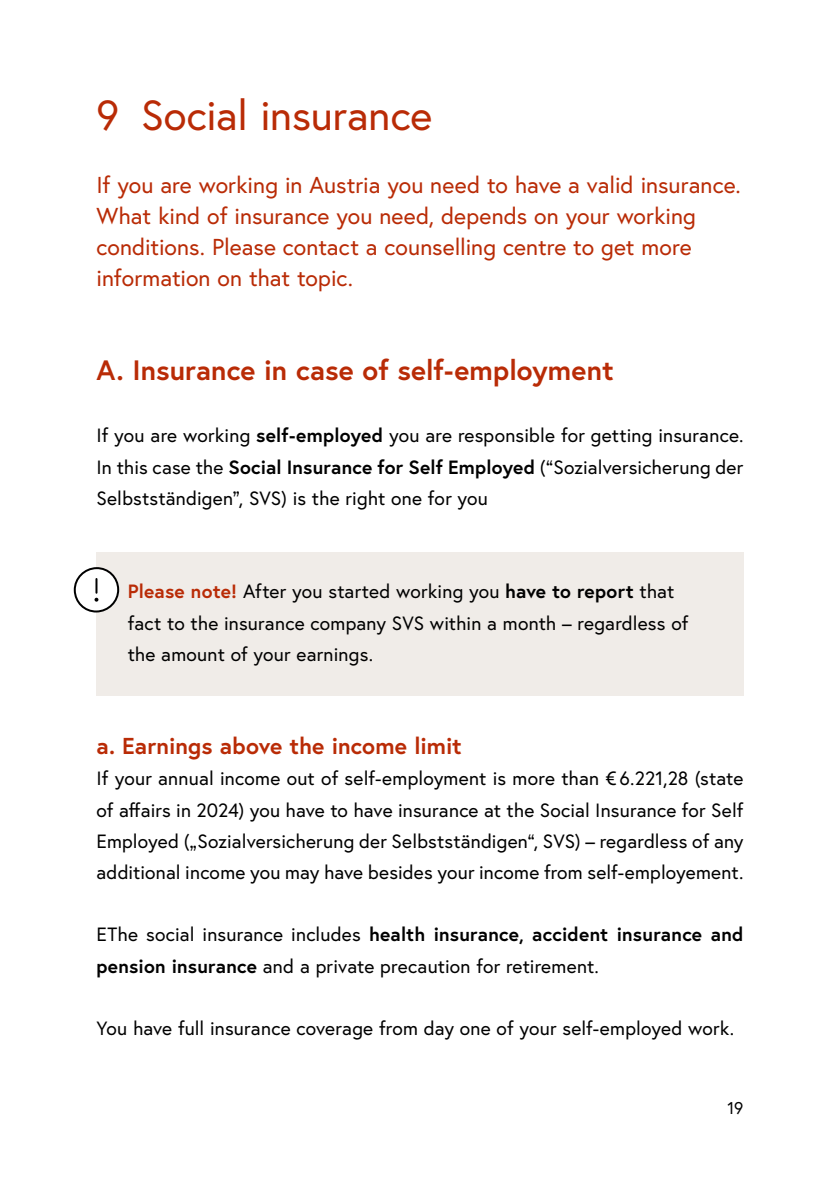
<style>
.page{position:relative;width:840px;height:1191px;background:#fff}
.page>*{position:absolute;margin:0;border:0;box-sizing:border-box;transform-origin:0 0}
.t1{font:42px "Europa Austria";letter-spacing:-.005em;color:#b92b06}
.h2_ohne_Nummerierung{font:700 28px "Europa Austria";letter-spacing:.005em;color:#b92b06}
.p_Introtext{font:23px/31.2px "Europa Austria";color:#b92b06}
.h3_ohne_Nummerierung{font:700 23px "Europa Austria";color:#b92b06}
.p_Abstand_danach{font:19.2px/31.2px "Europa Austria";letter-spacing:.01em;color:#000;text-align:justify}
.Infobox_p_Infobox_ohne_h_rot{font:19.2px/31.2px "Europa Austria";letter-spacing:.01em;color:#000}
.t2{font:17px "Europa Austria";color:#000}
.s1{font-weight:700}
.s2{font-weight:700;color:#b92b06}
</style>
<div class="page">
<div style="left:96px;top:552px;width:647px;height:144px;background:#f0ece8"></div>
<svg style="left:73px;top:567px;width:47px;height:46px"></svg>
<h1 class="t1" style="left:96px;top:89px;width:337px">9 Social insurance</h1>
<p class="p_Introtext" style="left:96px;top:169px;width:645px">If you are working in Austria you need to have a valid insurance.<br>What kind of insurance you need, depends on your working conditions. Please contact a counselling centre to get more information on that topic.</p>
<h2 class="h2_ohne_Nummerierung" style="left:96px;top:351px;width:518px">A. Insurance in case of self-employment</h2>
<p class="p_Abstand_danach" style="left:96px;top:420px;width:648px">If you are working <span class="s1">self-employed</span> you are responsible for getting insurance.<br>In this case the <span class="s1">Social Insurance for Self Employed</span> (“Sozialversicherung der Selbstständigen”, SVS) is the right one for you</p>
<p class="Infobox_p_Infobox_ohne_h_rot" style="left:128px;top:575px;width:562px"><span class="s2">Please note!</span> After you started working you <span class="s1">have to report</span> that fact to the insurance company SVS within a month – regardless of the amount of your earnings.</p>
<h3 class="h3_ohne_Nummerierung" style="left:96px;top:730px;width:366px">a. Earnings above the income limit</h3>
<p class="p_Abstand_danach" style="left:96px;top:763px;width:648px">If your annual income out of self-employment is more than € 6.221,28 (state of affairs in 2024) you have to have insurance at the Social Insurance for Self Employed („Sozialversicherung der Selbstständigen“, SVS) – regardless of any additional income you may have besides your income from self-employement.</p>
<p class="p_Abstand_danach" style="left:96px;top:918px;width:648px">EThe social insurance includes <span class="s1">health insurance, accident insurance and pension insurance</span> and a private precaution for retirement.</p>
<p class="p_Abstand_danach" style="left:96px;top:1012px;width:638px">You have full insurance coverage from day one of your self-employed work.</p>
<p class="t2" style="left:727px;top:1096px;width:17px">19</p>
</div>
